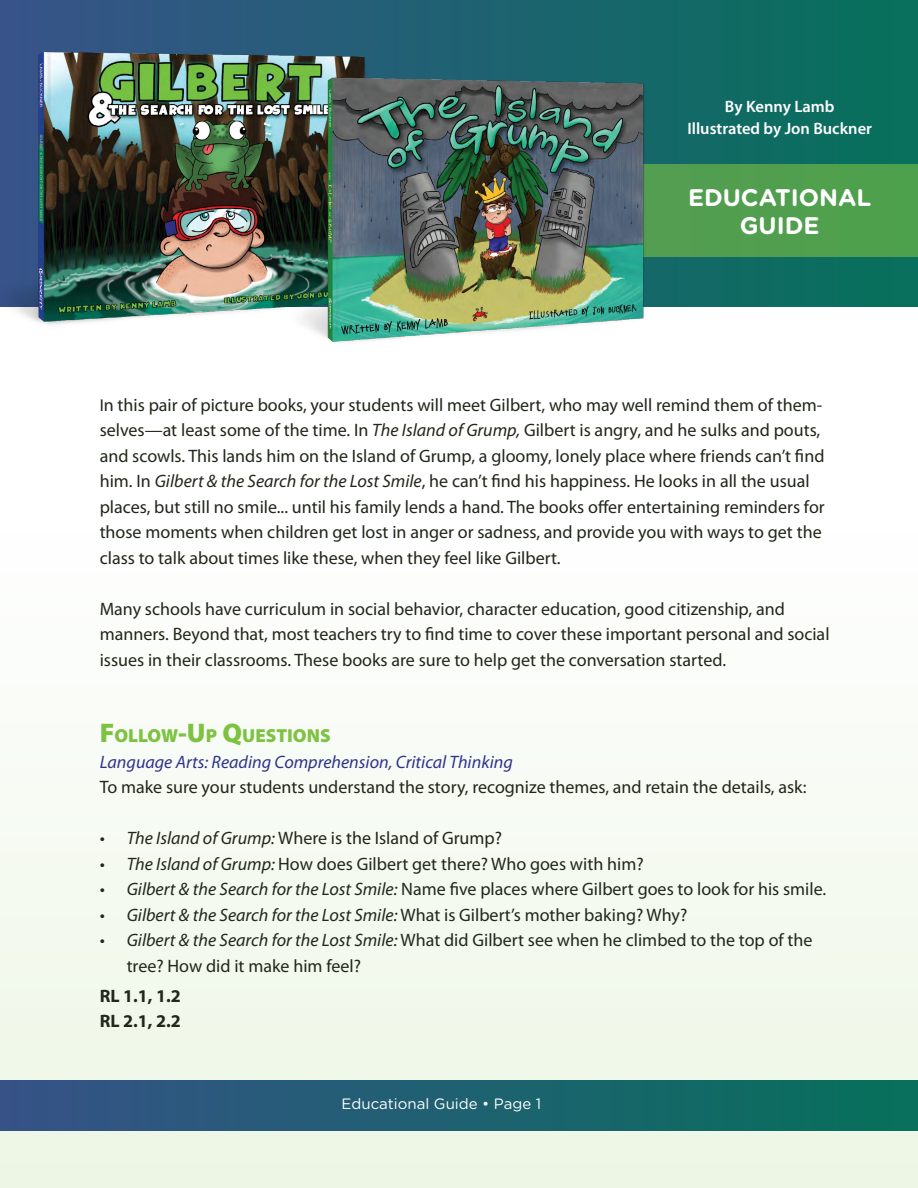
<style>
.page{position:relative;width:918px;height:1188px;background:#fff}
.page>*{position:absolute;margin:0;border:0;box-sizing:border-box;transform-origin:0 0}
.t1{font:700 24px/28.8px "Gotham Rounded";color:#fff;text-align:center}
.t2{font:900 18.9px "Myriad Pro";color:#7ec242}
.t3{font:18px/25.5px "Myriad Pro";color:#21271a}
.t4{font:italic 18px "Myriad Pro";color:#21271a}
.t5{font:italic 18px "Myriad Pro";color:#2f348a}
.t6{font:700 18px/25.5px "Myriad Pro";color:#21271a}
.t7{font:600 16.5px/22.5px "Myriad Pro";color:#fff;text-align:center}
.t8{font:15px "Gotham Rounded";color:#fff}
.s1{font-size:17.25px}
.s2{font-style:italic}
.s3{font-size:27px}
.s4{font-style:normal}
</style>
<div class="page">
<div style="left:0;top:302px;width:918px;height:886px;background:linear-gradient(to bottom,#fff,#ecf5e5)"></div>
<div style="left:0;top:0;width:918px;height:307px;background:linear-gradient(to right,#385389,#07705b)"></div>
<div style="left:0;top:1080px;width:918px;height:50px;background:linear-gradient(to right,#365287,#07705b)"></div>
<div style="left:554px;top:164px;width:364px;height:93px;background:#509f4e"></div>
<img style="left:0;top:44px;width:406px;height:292px">
<img style="left:273px;top:53px;width:414px;height:309px">
<p class="t7" style="left:687px;top:94px;width:186px">By Kenny Lamb<br>Illustrated by Jon Buckner</p>
<h1 class="t1" style="left:688px;top:182px;width:185px">EDUCATIONAL<br>GUIDE</h1>
<p class="t3" style="left:100px;top:392px;width:727px"><span class="s1">I</span>n this pair of picture books, your students will meet Gilbert, who may well remind them of them&shy;selves—at least some of the time. In <span class="s2">The Island of Grump,</span> Gilbert is angry, and he sulks and pouts, and scowls. This lands him on the Island of Grump, a gloomy, lonely place where friends can’t find him. In <span class="s2">Gilbert &amp; the Search for the Lost Smile</span>, he can’t find his happiness. He looks in all the usual places, but still no smile... until his family lends a hand. The books offer entertaining reminders for those moments when children get lost in anger or sadness, and provide you with ways to get the class to talk about times like these, when they feel like Gilbert.</p>
<p class="t3" style="left:100px;top:596px;width:731px">Many schools have curriculum in social behavior, character education, good citizenship, and manners. Beyond that, most teachers try to find time to cover these important personal and social issues in their classrooms. These books are sure to help get the conversation started.</p>
<p class="t2" style="left:100px;top:723px;width:233px"><span class="s3">F</span>OLLOW<span class="s3">-U</span>P <span class="s3">Q</span>UESTIONS</p>
<p class="t5" style="left:100px;top:751px;width:415px">Language Arts: Reading Comprehension, Critical Thinking</p>
<p class="t3" style="left:100px;top:774px;width:708px">To make sure your students understand the story, recognize themes, and retain the details, ask:</p>
<p class="t3" style="left:100px;top:825px;width:404px"><span class="s2">• The Island of Grump:</span> Where is the Island of Grump?</p>
<p class="t3" style="left:100px;top:851px;width:546px"><span class="s2">• The Island of Grump:</span> How does Gilbert get there? Who goes with him?</p>
<p class="t3" style="left:100px;top:876px;width:728px"><span class="s2">• Gilbert &amp; the Search for the Lost Smile:</span> Name five places where Gilbert goes to look for his smile.</p>
<p class="t4" style="left:100px;top:904px;width:589px">• Gilbert &amp; the Search for the Lost Smile: <span class="s4">What is Gilbert’s mother baking? Why?</span></p>
<p class="t3" style="left:127px;top:927px;width:687px;text-indent:-27px"><span class="s2">• Gilbert &amp; the Search for the Lost Smile:</span> What did Gilbert see when he climbed to the top of the tree? How did it make him feel?</p>
<p class="t6" style="left:100px;top:983px;width:83px">RL 1.1, 1.2<br>RL 2.1, 2.2</p>
<p class="t8" style="left:342px;top:1093px;width:201px">Educational Guide • Page 1</p>
</div>
